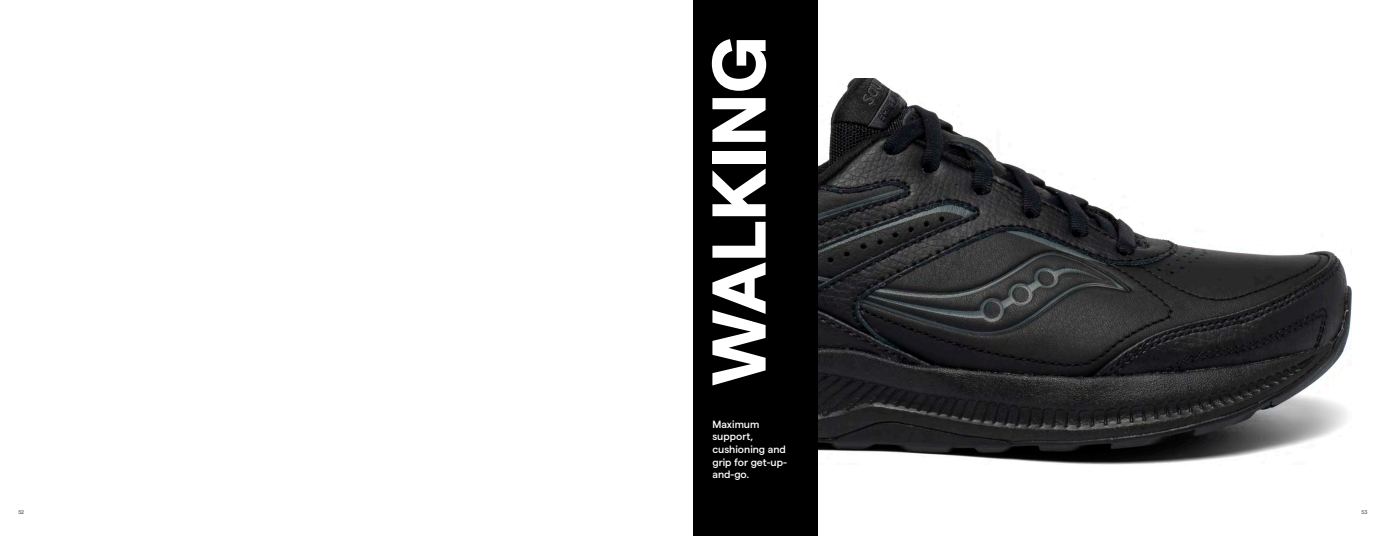
<style>
.page{position:relative;width:1386px;height:536px;background:#fff}
.page>*{position:absolute;margin:0;border:0;box-sizing:border-box;transform-origin:0 0}
.t1{font:700 75.95px "Matter";color:#fff}
.t2{font:500 10.5px/12.6px "Matter";color:#fff}
.t3{font:5.25px "Matter";color:#3e3e3f}
</style>
<div class="page">
<img style="left:817px;top:78px;width:535px;height:386px">
<div style="left:693px;top:0;width:124px;height:536px;background:#000"></div>
<p class="t1" style="left:683px;top:386px;width:352px;rotate:-90deg">WALKING</p>
<p class="t2" style="left:712px;top:416px;width:76px">Maximum support, cushioning and grip for get-up&shy;and-go.</p>
<p class="t3" style="left:18px;top:508px;width:7px">52</p>
<p class="t3" style="left:1362px;top:508px;width:7px">53</p>
</div>
